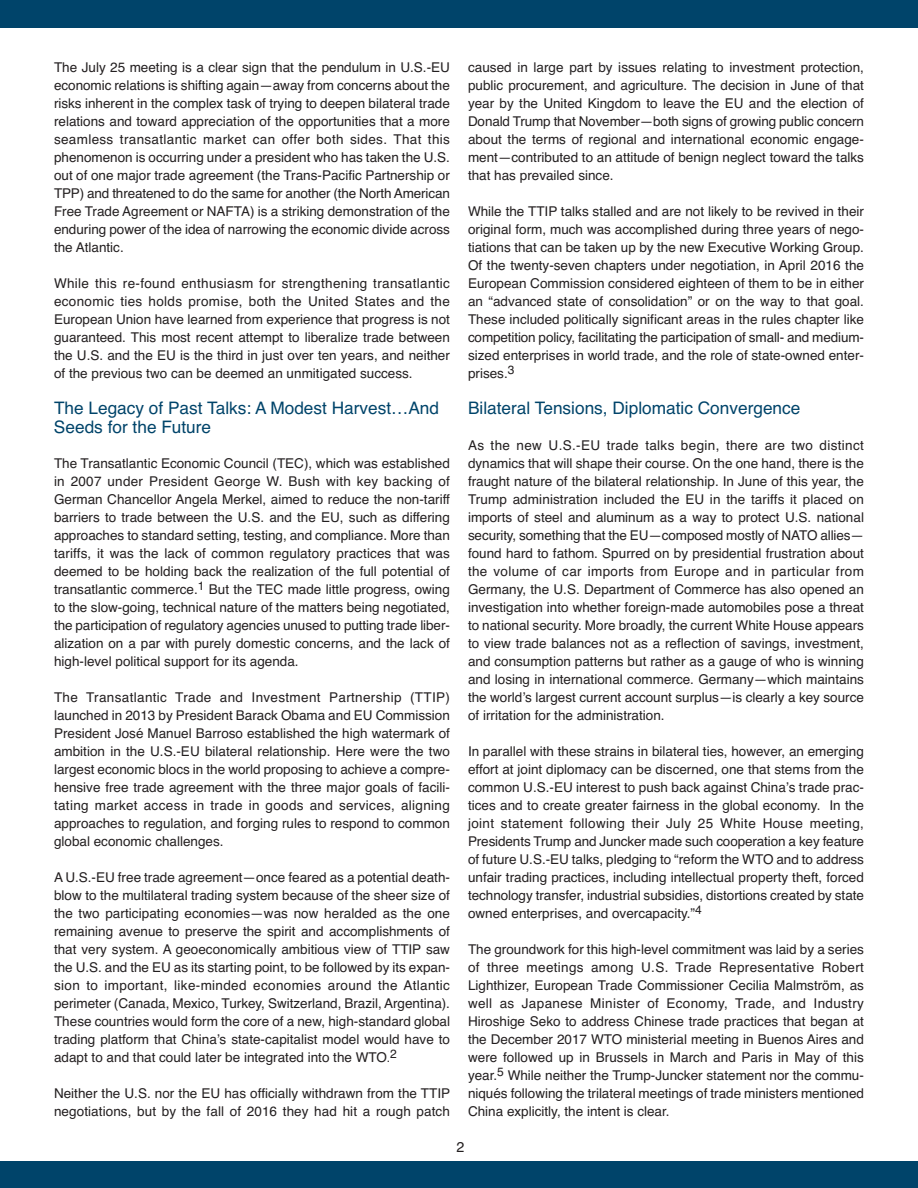
<style>
.page{position:relative;width:918px;height:1188px;background:#fff}
.page>*{position:absolute;margin:0;border:0;box-sizing:border-box;transform-origin:0 0}
.t1{font:17.25px/19.5px "Helvetica";color:#00446a}
.t2{font:14.25px "Helvetica";color:#231f20}
.t3{font:13.5px/18px "Helvetica";color:#231f20;text-align:justify}
.s1{font-size:12px}
</style>
<div class="page">
<div style="left:0;top:1161px;width:918px;height:27px;background:#00446a"></div>
<div style="left:0;top:0;width:918px;height:28px;background:#00446a"></div>
<p class="t3" style="left:54px;top:59px;width:397px">The July 25 meeting is a clear sign that the pendulum in U.S.-EU economic relations is shifting again—away from concerns about the risks inherent in the complex task of trying to deepen bilateral trade relations and toward appreciation of the opportunities that a more seamless transatlantic market can offer both sides. That this phenomenon is occurring under a president who has taken the U.S. out of one major trade agreement (the Trans-Pacific Partnership or TPP) and threatened to do the same for another (the North American Free Trade Agreement or NAFTA) is a striking demonstration of the enduring power of the idea of narrowing the economic divide across the Atlantic.</p>
<p class="t3" style="left:54px;top:275px;width:397px">While this re-found enthusiasm for strengthening transatlantic economic ties holds promise, both the United States and the European Union have learned from experience that progress is not guaranteed. This most recent attempt to liberalize trade between the U.S. and the EU is the third in just over ten years, and neither of the previous two can be deemed an unmitigated success.</p>
<p class="t1" style="left:54px;top:398px;width:387px">The Legacy of Past Talks: A Modest Harvest…And<br>Seeds for the Future</p>
<p class="t3" style="left:54px;top:455px;width:397px">The Transatlantic Economic Council (TEC), which was established in 2007 under President George W. Bush with key backing of German Chancellor Angela Merkel, aimed to reduce the non-tariff barriers to trade between the U.S. and the EU, such as differing approaches to standard setting, testing, and compliance. More than tariffs, it was the lack of common regulatory practices that was deemed to be holding back the realization of the full potential of transatlantic commerce.<sup>1</sup> But the TEC made little progress, owing to the slow-going, technical nature of the matters being negotiated, the participation of regulatory agencies unused to putting trade liber&shy;alization on a par with purely domestic concerns, and the lack of high-level political support for its agenda.</p>
<p class="t3" style="left:54px;top:689px;width:398px">The Transatlantic Trade and Investment Partnership (TTIP) launched in 2013 by President Barack Obama and EU Commission President José Manuel Barroso established the high watermark of ambition in the U.S.-EU bilateral relationship. Here were the two largest economic blocs in the world proposing to achieve a compre&shy;hensive free trade agreement with the three major goals of facili&shy;tating market access in trade in goods and services, aligning approaches to regulation, and forging rules to respond to common global economic challenges.</p>
<p class="t3" style="left:54px;top:869px;width:398px">A U.S.-EU free trade agreement—once feared as a potential death&shy;blow to the multilateral trading system because of the sheer size of the two participating economies—was now heralded as the one remaining avenue to preserve the spirit and accomplishments of that very system. A geoeconomically ambitious view of TTIP saw the U.S. and the EU as its starting point, to be followed by its expan&shy;sion to important, like-minded economies around the Atlantic perimeter (Canada, Mexico, Turkey, Switzerland, Brazil, Argentina).<br>These countries would form the core of a new, high-standard global trading platform that China’s state-capitalist model would have to adapt to and that could later be integrated into the WTO<span class="s1">.</span><sup>2</sup></p>
<p class="t3" style="left:54px;top:1085px;width:398px">Neither the U.S. nor the EU has officially withdrawn from the TTIP negotiations, but by the fall of 2016 they had hit a rough patch</p>
<p class="t3" style="left:468px;top:59px;width:397px">caused in large part by issues relating to investment protection, public procurement, and agriculture. The decision in June of that year by the United Kingdom to leave the EU and the election of Donald Trump that November—both signs of growing public concern about the terms of regional and international economic engage&shy;ment—contributed to an attitude of benign neglect toward the talks that has prevailed since.</p>
<p class="t3" style="left:468px;top:203px;width:397px">While the TTIP talks stalled and are not likely to be revived in their original form, much was accomplished during three years of nego&shy;tiations that can be taken up by the new Executive Working Group.<br>Of the twenty-seven chapters under negotiation, in April 2016 the European Commission considered eighteen of them to be in either an “advanced state of consolidation” or on the way to that goal.<br>These included politically significant areas in the rules chapter like competition policy, facilitating the participation of small- and medium&shy;sized enterprises in world trade, and the role of state-owned enter&shy;prises.<sup>3</sup></p>
<p class="t1" style="left:468px;top:398px;width:334px">Bilateral Tensions, Diplomatic Convergence</p>
<p class="t3" style="left:468px;top:437px;width:397px">As the new U.S.-EU trade talks begin, there are two distinct dynamics that will shape their course. On the one hand, there is the fraught nature of the bilateral relationship. In June of this year, the Trump administration included the EU in the tariffs it placed on imports of steel and aluminum as a way to protect U.S. national security, something that the EU—composed mostly of NATO allies— found hard to fathom. Spurred on by presidential frustration about the volume of car imports from Europe and in particular from Germany, the U.S. Department of Commerce has also opened an investigation into whether foreign-made automobiles pose a threat to national security. More broadly, the current White House appears to view trade balances not as a reflection of savings, investment, and consumption patterns but rather as a gauge of who is winning and losing in international commerce. Germany—which maintains the world’s largest current account surplus—is clearly a key source of irritation for the administration.</p>
<p class="t3" style="left:468px;top:743px;width:397px">In parallel with these strains in bilateral ties, however, an emerging effort at joint diplomacy can be discerned, one that stems from the common U.S.-EU interest to push back against China’s trade prac&shy;tices and to create greater fairness in the global economy. In the joint statement following their July 25 White House meeting, Presidents Trump and Juncker made such cooperation a key feature of future U.S.-EU talks, pledging to “reform the WTO and to address unfair trading practices, including intellectual property theft, forced technology transfer, industrial subsidies, distortions created by state owned enterprises, and overcapacity.”<sup>4</sup></p>
<p class="t3" style="left:468px;top:941px;width:397px">The groundwork for this high-level commitment was laid by a series of three meetings among U.S. Trade Representative Robert Lighthizer, European Trade Commissioner Cecilia Malmström, as well as Japanese Minister of Economy, Trade, and Industry Hiroshige Seko to address Chinese trade practices that began at the December 2017 WTO ministerial meeting in Buenos Aires and were followed up in Brussels in March and Paris in May of this year.<sup>5</sup> While neither the Trump-Juncker statement nor the commu&shy;niqués following the trilateral meetings of trade ministers mentioned China explicitly, the intent is clear.</p>
<p class="t2" style="left:457px;top:1136px;width:9px">2</p>
</div>
